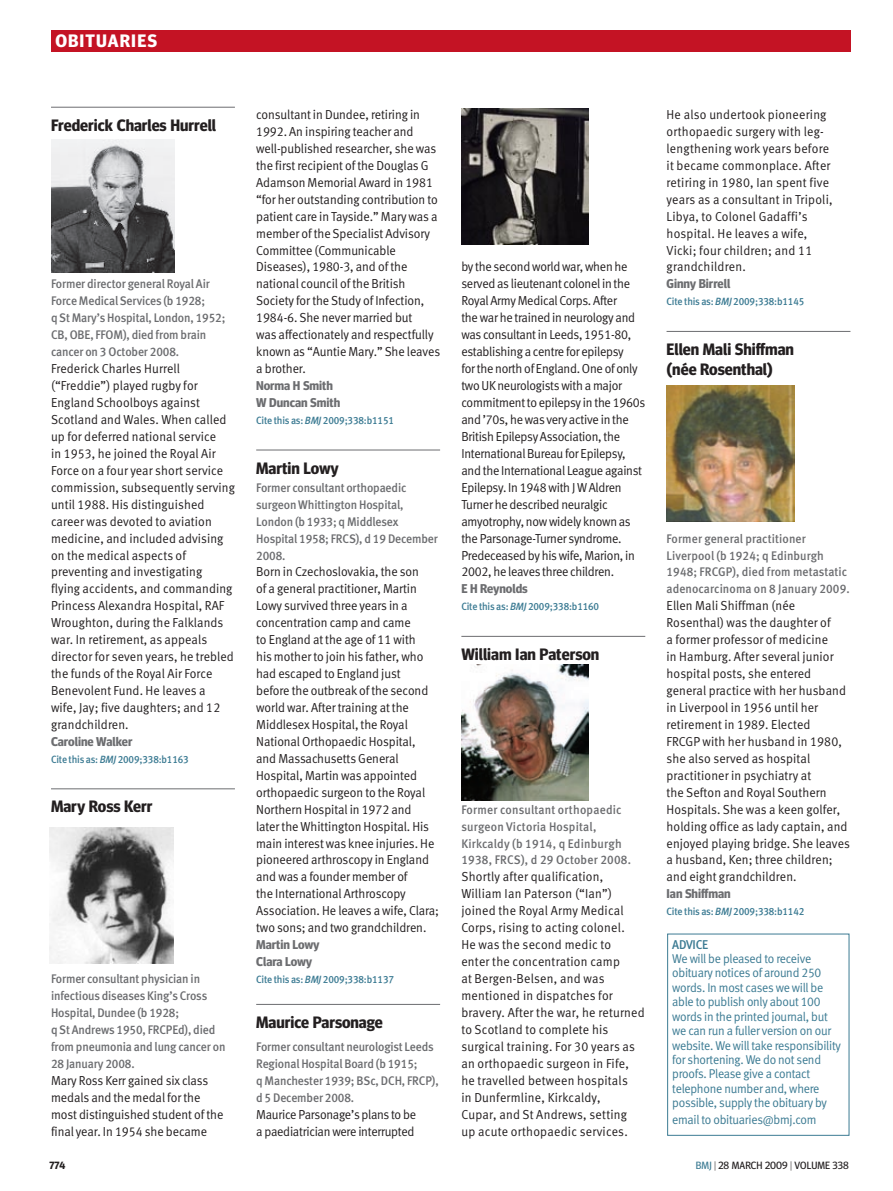
<style>
.page{position:relative;width:893px;height:1191px;background:#fff}
.page>*{position:absolute;margin:0;border:0;box-sizing:border-box;transform-origin:0 0}
.t1{font:700 18px "Meta Headline OT";color:#fff}
.obit_head{font:700 16.5px/19.5px "Meta Headline OT";color:#231f20}
.obit_sans_text{font:13.05px/17px "Meta Normal LF";letter-spacing:-.005em;color:#231f20;scale:.95 1}
.obit_sans_text-2{font:13.05px/17px "Meta Normal LF";letter-spacing:.02em;color:#231f20;scale:.95 1}
.author_biog{font:12.75px/14.4px "Meta Normal LF";letter-spacing:-.02em;color:#3c7b93;scale:.95 1}
.author_biog-2{font:700 12.75px/17px "Meta Headline OT";color:#6c6d70}
.obit_biog{font:12.45px/17px "Meta Medium LF";letter-spacing:-.01em;color:#6c6d70;scale:.95 1}
.obit_biog-2{font:12.45px/17px "Meta Medium LF";letter-spacing:.01em;color:#6c6d70;scale:.95 1}
.obit_biog-3{font:12.45px/17px "Meta Medium LF";letter-spacing:.02em;color:#6c6d70;scale:.95 1}
.Citeline{font:10.5px "Meta Medium LF";letter-spacing:-.015em;color:#3c7b93;scale:.95 1}
.t2{font:10.5px "Meta Headline OT";letter-spacing:.01em;color:#231f20}
.t3{font:700 10.5px "Meta Headline OT";color:#231f20}
.s1{font-style:italic}
.s2{font-family:"Meta Medium LF"}
.s3{color:#3c7b93}
.s4{font-weight:300}
</style>
<div class="page">
<hr style="left:51px;top:107px;width:184px;height:1px;background:#6c6d70">
<hr style="left:51px;top:788px;width:184px;height:1px;background:#6c6d70">
<hr style="left:256px;top:450px;width:184px;height:1px;background:#6c6d70">
<hr style="left:256px;top:1004px;width:184px;height:1px;background:#6c6d70">
<hr style="left:461px;top:636px;width:184px;height:1px;background:#6c6d70">
<hr style="left:666px;top:331px;width:184px;height:1px;background:#6c6d70">
<div style="left:51px;top:30px;width:799px;height:21px;background:#c41324"></div>
<img style="left:666px;top:386px;width:128px;height:136px">
<img style="left:461px;top:664px;width:128px;height:136px">
<img style="left:461px;top:108px;width:128px;height:137px">
<img style="left:50px;top:827px;width:123px;height:136px">
<img style="left:51px;top:139px;width:123px;height:133px">
<p class="t1" style="left:55px;top:30px;width:12px">obituaries</p>
<p class="obit_head" style="left:51px;top:115px;width:167px">Frederick Charles Hurrell</p>
<p class="obit_biog" style="left:51px;top:275px;width:185px">Former director general Royal Air<br>Force Medical Services (b 1928;<br>q St Mary’s Hospital, London, 1952;<br>CB, OBE, FFOM), died from brain cancer on 3 October 2008.</p>
<p class="obit_sans_text" style="left:51px;top:360px;width:195px">Frederick Charles Hurrell (“Freddie”) played rugby for<br>England Schoolboys against<br>Scotland and Wales. When called up for deferred national service<br>in 1953, he joined the Royal Air<br>Force on a four year short service commission, subsequently serving until 1988. His distinguished career was devoted to aviation medicine, and included advising on the medical aspects of preventing and investigating<br>flying accidents, and commanding<br>Princess Alexandra Hospital, RAF<br>Wroughton, during the Falklands war. In retirement, as appeals director for seven years, he trebled the funds of the Royal Air Force<br>Benevolent Fund. He leaves a<br>wife, Jay; five daughters; and 12 grandchildren.</p>
<p class="author_biog-2" style="left:51px;top:732px;width:83px">Caroline Walker</p>
<p class="Citeline" style="left:51px;top:753px;width:147px">Cite this as: <span class="s1">BMJ</span> 2009;338:b1163</p>
<p class="obit_head" style="left:51px;top:796px;width:103px">Mary Ross Kerr</p>
<p class="obit_biog" style="left:51px;top:970px;width:185px">Former consultant physician in infectious diseases King’s Cross<br>Hospital, Dundee (b 1928;<br>q St Andrews 1950, FRCPEd), died from pneumonia and lung cancer on<br>28 January 2008.</p>
<p class="obit_sans_text" style="left:51px;top:1071px;width:183px">Mary Ross Kerr gained six class medals and the medal for the most distinguished student of the final year. In 1954 she became</p>
<p class="obit_sans_text" style="left:256px;top:106px;width:195px">consultant in Dundee, retiring in<br>1992. An inspiring teacher and well-published researcher, she was the first recipient of the Douglas G<br>Adamson Memorial Award in 1981 “for her outstanding contribution to patient care in Tayside.” Mary was a member of the Specialist Advisory<br>Committee (Communicable<br>Diseases), 1980-3, and of the national council of the British<br>Society for the Study of Infection,<br>1984-6. She never married but<br>was affectionately and respectfully known as “Auntie Mary.” She leaves a brother.</p>
<p class="author_biog-2" style="left:256px;top:377px;width:85px">Norma H Smith<br>W Duncan Smith</p>
<p class="Citeline" style="left:256px;top:414px;width:147px">Cite this as: <span class="s1">BMJ</span> 2009;338:b1151</p>
<p class="obit_head" style="left:256px;top:458px;width:84px">Martin Lowy</p>
<p class="obit_biog" style="left:256px;top:479px;width:193px">Former consultant orthopaedic surgeon Whittington Hospital,<br>London (b 1933; q Middlesex<br>Hospital 1958; FRCS), d 19 December<br>2008.</p>
<p class="obit_sans_text" style="left:256px;top:563px;width:194px">Born in Czechoslovakia, the son<br>of a general practitioner, Martin<br>Lowy survived three years in a concentration camp and came<br>to England at the age of 11 with<br>his mother to join his father, who had escaped to England just<br>before the outbreak of the second world war. After training at the<br>Middlesex Hospital, the Royal<br>National Orthopaedic Hospital,<br>and Massachusetts General<br>Hospital, Martin was appointed orthopaedic surgeon to the Royal<br>Northern Hospital in 1972 and<br>later the Whittington Hospital. His main interest was knee injuries. He pioneered arthroscopy in England and was a founder member of<br>the International Arthroscopy<br>Association. He leaves a wife, Clara; two sons; and two grandchildren.</p>
<p class="author_biog-2" style="left:256px;top:936px;width:65px">Martin Lowy<br>Clara Lowy</p>
<p class="Citeline" style="left:256px;top:973px;width:147px">Cite this as: <span class="s1">BMJ</span> 2009;338:b1137</p>
<p class="obit_head" style="left:256px;top:1012px;width:128px">Maurice Parsonage</p>
<p class="obit_biog" style="left:256px;top:1038px;width:194px">Former consultant neurologist Leeds<br>Regional Hospital Board (b 1915;<br>q Manchester 1939; BSc, DCH, FRCP), d 5 December 2008.</p>
<p class="obit_sans_text" style="left:256px;top:1105px;width:170px">Maurice Parsonage’s plans to be a paediatrician were interrupted</p>
<p class="obit_sans_text" style="left:461px;top:258px;width:195px">by the second world war, when he served as lieutenant colonel in the Royal Army Medical Corps. After<br>the war he trained in neurology and was consultant in Leeds, 1951-80, establishing a centre for epilepsy<br>for the north of England. One of only two UK neurologists with a major commitment to epilepsy in the 1960s and ’70s, he was very active in the British Epilepsy Association, the International Bureau for Epilepsy, and the International League against Epilepsy. In 1948 with J W Aldren Turner he described neuralgic amyotrophy, now widely known as the Parsonage-Turner syndrome.<br>Predeceased by his wife, Marion, in 2002, he leaves three children.</p>
<p class="author_biog-2" style="left:461px;top:580px;width:68px">E H Reynolds</p>
<p class="Citeline" style="left:461px;top:600px;width:147px">Cite this as: <span class="s1">BMJ</span> 2009;338:b1160</p>
<p class="obit_head" style="left:461px;top:644px;width:139px">William Ian Paterson</p>
<p class="obit_biog-3" style="left:461px;top:800px;width:180px">Former consultant orthopaedic surgeon Victoria Hospital,<br>Kirkcaldy (b 1914, q Edinburgh<br>1938, FRCS), d 29 October 2008.</p>
<p class="obit_sans_text-2" style="left:461px;top:868px;width:195px">Shortly after qualification,<br>William Ian Paterson (“Ian”) joined the Royal Army Medical<br>Corps, rising to acting colonel.<br>He was the second medic to<br>enter the concentration camp<br>at Bergen-Belsen, and was mentioned in dispatches for bravery. After the war, he returned to Scotland to complete his surgical training. For 30 years as an orthopaedic surgeon in Fife, he travelled between hospitals<br>in Dunfermline, Kirkcaldy,<br>Cupar, and St Andrews, setting<br>up acute orthopaedic services.</p>
<p class="obit_sans_text-2" style="left:666px;top:106px;width:176px">He also undertook pioneering orthopaedic surgery with leg&shy;lengthening work years before it became commonplace. After retiring in 1980, Ian spent five years as a consultant in Tripoli,<br>Libya, to Colonel Gadaffi’s hospital. He leaves a wife,<br>Vicki; four children; and 11 grandchildren.</p>
<p class="author_biog-2" style="left:666px;top:275px;width:65px">Ginny Birrell</p>
<p class="Citeline" style="left:666px;top:296px;width:147px">Cite this as: <span class="s1">BMJ</span> 2009;338:b1145</p>
<p class="obit_head" style="left:666px;top:339px;width:129px">Ellen Mali Shiffman (née Rosenthal)</p>
<p class="obit_biog-2" style="left:666px;top:529px;width:194px">Former general practitioner<br>Liverpool (b 1924; q Edinburgh<br>1948; FRCGP), died from metastatic adenocarcinoma on 8 January 2009.</p>
<p class="obit_sans_text" style="left:666px;top:597px;width:195px">Ellen Mali Shiffman (née<br>Rosenthal) was the daughter of<br>a former professor of medicine<br>in Hamburg. After several junior hospital posts, she entered general practice with her husband in Liverpool in 1956 until her retirement in 1989. Elected<br>FRCGP with her husband in 1980, she also served as hospital practitioner in psychiatry at<br>the Sefton and Royal Southern<br>Hospitals. She was a keen golfer, holding office as lady captain, and enjoyed playing bridge. She leaves a husband, Ken; three children; and eight grandchildren.</p>
<p class="author_biog-2" style="left:666px;top:885px;width:66px">Ian Shiffman</p>
<p class="Citeline" style="left:666px;top:905px;width:147px">Cite this as: <span class="s1">BMJ</span> 2009;338:b1142</p>
<p class="author_biog" style="left:672px;top:937px;width:179px"><span class="s2">Advice<br></span>We will be pleased to receive obituary notices of around 250 words. In most cases we will be able to publish only about 100 words in the printed journal, but we can run a fuller version on our website. We will take responsibility for shortening. We do not send proofs. Please give a contact telephone number and, where possible, supply the obituary by</p>
<p class="author_biog" style="left:672px;top:1111px;width:153px">email to obituaries@bmj.com</p>
<p class="t3" style="left:49px;top:1159px;width:17px">774</p>
<p class="t2" style="left:696px;top:1159px;width:154px"><span class="s3">BMJ</span> <span class="s4">|</span> 28 MARCH 2009 <span class="s4">|</span> VOLUME 338</p>
</div>
